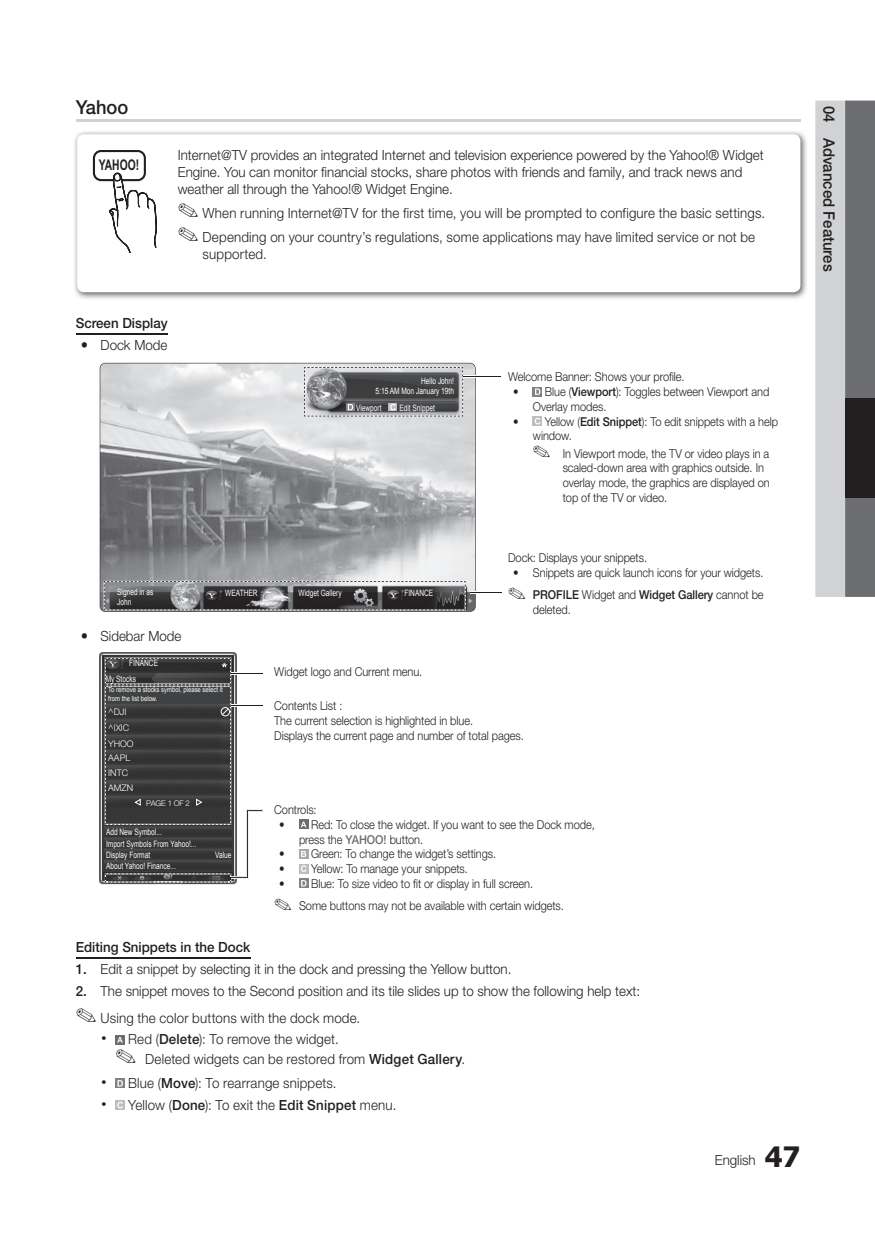
<style>
.page{position:relative;width:875px;height:1242px;background:#fff}
.page>*{position:absolute;margin:0;border:0;box-sizing:border-box;transform-origin:0 0}
.t1{font:500 19.25px "Helvetica Neue LT Pro";color:#231f20;scale:.95 1}
.t2{font:500 15.75px "Helvetica Neue LT Pro";color:#231f20;scale:.95 1}
.t3{font:700 14.7px "Arial";color:#231f20;scale:.7 1}
.t4{font:300 14px/16.8px "Helvetica Neue LT Pro";color:#231f20;scale:.95 1}
.t5{font:500 14px "Helvetica Neue LT Pro";color:#231f20;scale:.95 1}
.t6{font:300 12.25px/14.7px "Helvetica Neue LT Pro";letter-spacing:-.005em;color:#231f20;scale:.9 1}
.t7{font:300 9.1px/15.9px "Helvetica Neue LT Pro";color:#fff}
.t8{font:8.75px/16.4px "Arial";color:#fff;scale:.75 1}
.t9{font:300 7.88px "Helvetica Neue LT Pro";letter-spacing:-.025em;color:#fff}
.t10{font:7px/8.4px "Arial";color:#fff;scale:.85 1}
.s1{font-weight:500}
.s2{font-weight:500;color:#6c6d70}
.s3{font-family:"Tahoma";font-weight:700;font-size:28px}
</style>
<div class="page">
<svg style="left:815px;top:100px;width:59px;height:497px;background:#a5a6a8"></svg>
<div style="left:845px;top:398px;width:29px;height:99px;background:#231f20"></div>
<hr style="left:76px;top:119px;width:724px;height:3px;background:#d1d2d4">
<hr style="left:76px;top:333px;width:92px;height:1px;background:#231f20">
<hr style="left:76px;top:957px;width:174px;height:1px;background:#231f20">
<svg style="left:115px;top:1035px;width:9px;height:9px"></svg>
<svg style="left:117px;top:1036px;width:6px;height:6px"></svg>
<div style="left:115px;top:1078px;width:9px;height:9px;background:#808285"></div>
<svg style="left:117px;top:1080px;width:6px;height:6px"></svg>
<div style="left:115px;top:1100px;width:9px;height:9px;background:#bcbdc0"></div>
<svg style="left:117px;top:1101px;width:6px;height:7px"></svg>
<svg style="left:533px;top:387px;width:9px;height:9px"></svg>
<svg style="left:535px;top:388px;width:5px;height:7px"></svg>
<div style="left:533px;top:416px;width:9px;height:9px;background:#bcbdc0"></div>
<svg style="left:534px;top:418px;width:6px;height:6px"></svg>
<img style="left:74px;top:131px;width:733px;height:168px">
<div style="left:77px;top:134px;width:723px;height:158px;background:#fff;border-radius:7px"></div>
<div style="left:93px;top:150px;width:53px;height:31px;border:2px solid #231f20;border-radius:7px"></div>
<svg style="left:106px;top:173px;width:50px;height:80px"></svg>
<div style="left:299px;top:819px;width:9px;height:9px;background:#6c6d70"></div>
<svg style="left:301px;top:821px;width:5px;height:6px"></svg>
<svg style="left:299px;top:849px;width:9px;height:9px"></svg>
<svg style="left:301px;top:850px;width:5px;height:6px"></svg>
<svg style="left:299px;top:864px;width:9px;height:9px"></svg>
<svg style="left:301px;top:865px;width:5px;height:6px"></svg>
<svg style="left:299px;top:878px;width:9px;height:9px"></svg>
<svg style="left:301px;top:880px;width:5px;height:6px"></svg>
<svg style="left:100px;top:363px;width:375px;height:248px;background:#b1b2b5"></svg>
<svg style="left:104px;top:580px;width:362px;height:30px;background:#656466"></svg>
<svg style="left:304px;top:367px;width:159px;height:49px;background:#727374"></svg>
<hr style="left:463px;top:375px;width:38px;height:3px;background:#231f20">
<hr style="left:463px;top:377px;width:38px;height:1px;background:#fff">
<hr style="left:463px;top:375px;width:38px;height:1px;background:#fff">
<hr style="left:470px;top:591px;width:31px;height:2px;background:#231f20">
<hr style="left:470px;top:593px;width:31px;height:1px;background:#fff">
<hr style="left:470px;top:591px;width:31px;height:1px;background:#fff">
<img style="left:100px;top:652px;width:136px;height:232px">
<svg style="left:105px;top:657px;width:157px;height:225px"></svg>
<h1 class="t1" style="left:76px;top:96px;width:57px">Yahoo</h1>
<p class="t3" style="left:99px;top:155px;width:59px">YAHOO!</p>
<p class="t4" style="left:178px;top:146px;width:618px">Internet@TV provides an integrated Internet and television experience powered by the Yahoo!® Widget<br>Engine. You can monitor financial stocks, share photos with friends and family, and track news and weather all through the Yahoo!® Widget Engine.</p>
<p class="t4" style="left:178px;top:200px;width:619px;line-height:24.3px">✎ When running Internet@TV for the first time, you will be prompted to configure the basic settings. ✎ Depending on your country’s regulations, some applications may have limited service or not be</p>
<p class="t4" style="left:202px;top:245px;width:69px">supported.</p>
<p class="t5" style="left:76px;top:315px;width:98px">Screen Display</p>
<p class="t4" style="left:100px;top:336px;width:72px">Dock Mode</p>
<p class="t8" style="left:421px;top:373px;width:45px">Hello John!</p>
<p class="t8" style="left:375px;top:382px;width:106px">5:15 AM Mon January 19th</p>
<p class="t8" style="left:356px;top:399px;width:35px">Viewport</p>
<p class="t8" style="left:399px;top:399px;width:49px">Edit Snippet</p>
<p class="t8" style="left:117px;top:583px;width:50px">Signed in as</p>
<p class="t8" style="left:225px;top:585px;width:45px">WEATHER</p>
<p class="t8" style="left:298px;top:585px;width:59px">Widget Gallery</p>
<p class="t8" style="left:404px;top:585px;width:40px">FINANCE</p>
<p class="t8" style="left:117px;top:594px;width:20px">John</p>
<p class="t4" style="left:100px;top:627px;width:87px">Sidebar Mode</p>
<p class="t6" style="left:508px;top:369px;width:198px">Welcome Banner: Shows your profile.</p>
<p class="t6" style="left:533px;top:384px;width:264px;text-indent:-20px">• Blue (<span class="s1">Viewport</span>): Toggles between Viewport and<br>Overlay modes.</p>
<p class="t6" style="left:533px;top:413px;width:274px;text-indent:-20px">• Yellow (<span class="s1">Edit Snippet</span>): To edit snippets with a help window.</p>
<p class="t6" style="left:562px;top:445px;width:232px;text-indent:-30px">✎ In Viewport mode, the TV or video plays in a scaled-down area with graphics outside. In overlay mode, the graphics are displayed on top of the TV or video.</p>
<p class="t6" style="left:508px;top:550px;width:156px">Dock: Displays your snippets.</p>
<p class="t6" style="left:508px;top:561px;width:285px;line-height:22.2px;text-align:center">• Snippets are quick launch icons for your widgets. ✎ <span class="s1">PROFILE</span> Widget and <span class="s1">Widget Gallery</span> cannot be</p>
<p class="t6" style="left:533px;top:602px;width:44px">deleted.</p>
<p class="t8" style="left:106px;top:654px;width:71px;text-indent:24px">FINANCE<br>My Stocks</p>
<p class="t10" style="left:108px;top:685px;width:136px">To remove a stocks symbol, please select it from the list below.</p>
<p class="t7" style="left:108px;top:703px;width:27px">^DJI ^IXIC<br>YHOO</p>
<p class="t7" style="left:108px;top:750px;width:26px;line-height:14.7px">AAPL<br>INTC<br>AMZN</p>
<p class="t9" style="left:146px;top:798px;width:45px">PAGE 1 OF 2</p>
<p class="t8" style="left:106px;top:825px;width:122px;line-height:12.1px">Add New Symbol...<br>Import Symbols From Yahoo!...</p>
<p class="t8" style="left:106px;top:846px;width:60px">Display Format</p>
<p class="t8" style="left:215px;top:846px;width:23px">Value</p>
<p class="t8" style="left:106px;top:857px;width:95px">About Yahoo! Finance...</p>
<p class="t6" style="left:274px;top:663px;width:166px">Widget logo and Current menu.</p>
<p class="t6" style="left:274px;top:698px;width:279px">Contents List :<br>The current selection is highlighted in blue.<br>Displays the current page and number of total pages.</p>
<p class="t6" style="left:274px;top:802px;width:49px">Controls:</p>
<p class="t6" style="left:299px;top:817px;width:330px;text-indent:-20px">• Red: To close the widget. If you want to see the Dock mode, press the <span class="s2">YAHOO!</span> button.</p>
<p class="t6" style="left:279px;top:846px;width:242px">• Green: To change the widget’s settings.</p>
<p class="t6" style="left:279px;top:861px;width:211px">• Yellow: To manage your snippets.</p>
<p class="t6" style="left:274px;top:872px;width:323px;line-height:22.2px;text-indent:5px">• Blue: To size video to fit or display in full screen.<br>✎ Some buttons may not be available with certain widgets.</p>
<p class="t5" style="left:76px;top:938px;width:185px">Editing Snippets in the Dock</p>
<p class="t4" style="left:76px;top:960px;width:460px"><span class="s1">1.</span> Edit a snippet by selecting it in the dock and pressing the Yellow button.</p>
<p class="t4" style="left:76px;top:977px;width:595px;line-height:26.8px"><span class="s1">2.</span> The snippet moves to the Second position and its tile slides up to show the following help text: ✎ Using the color buttons with the dock mode.</p>
<p class="t4" style="left:115px;top:1029px;width:369px;line-height:19.2px;text-indent:13px">Red (<span class="s1">Delete</span>): To remove the widget.<br>✎ Deleted widgets can be restored from <span class="s1">Widget Gallery</span>.</p>
<p class="t4" style="left:128px;top:1071px;width:284px;line-height:21.7px">Blue (<span class="s1">Move</span>): To rearrange snippets.<br>Yellow (<span class="s1">Done</span>): To exit the <span class="s1">Edit Snippet</span> menu.</p>
<p class="t4" style="left:714px;top:1150px;width:92px">English <span class="s3">47</span></p>
<p class="t2" style="left:838px;top:105px;width:176px;rotate:90deg">04 Advanced Features</p>
</div>
